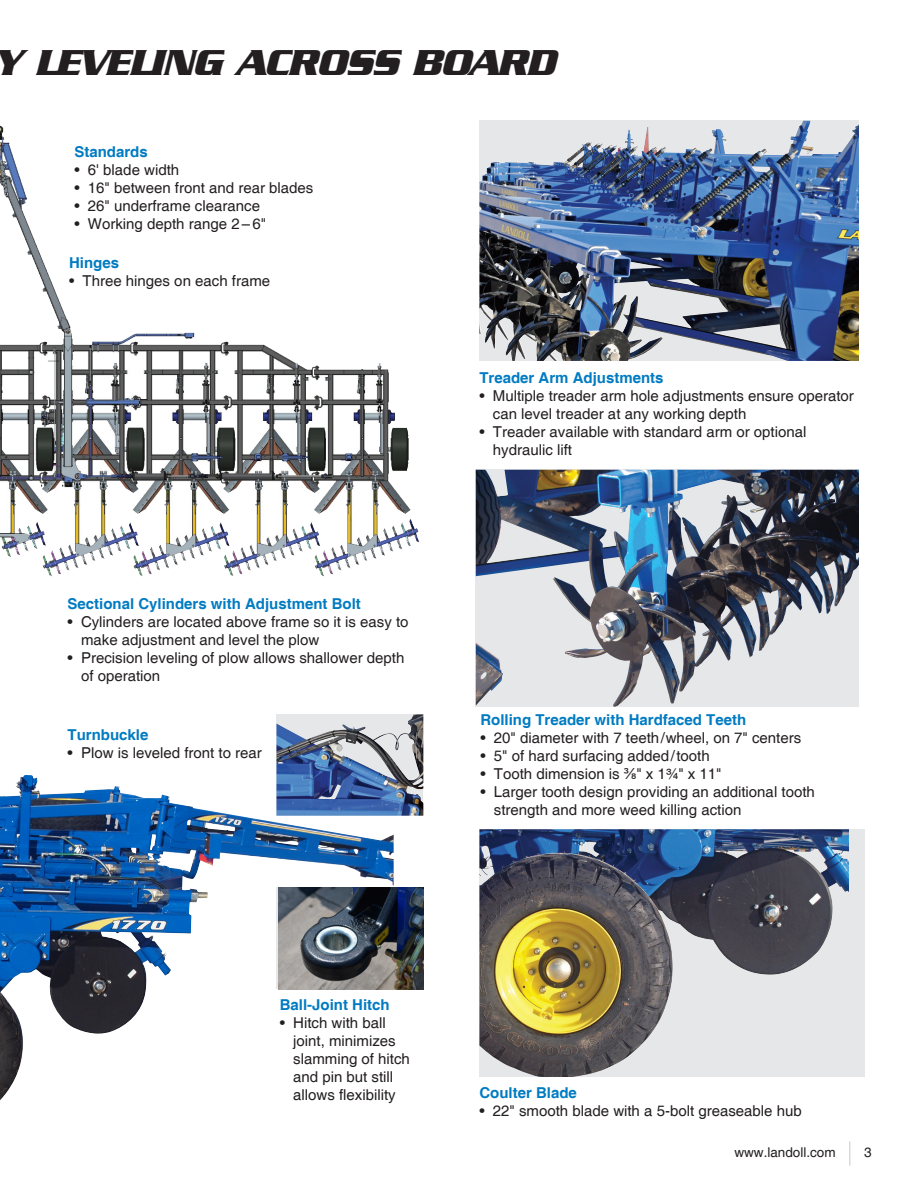
<style>
.page{position:relative;width:918px;height:1188px;background:#fff}
.page>*{position:absolute;margin:0;border:0;box-sizing:border-box;transform-origin:0 0}
.t1{font:italic 700 39px "Serpentine Std";letter-spacing:-.04em;color:#231f20}
.t2{font:15px/18px "Helvetica";color:#231f20}
.t3{font:700 15px "Helvetica";color:#007bc2}
.t4{font:13.5px "Helvetica";color:#231f20}
.s1{font-family:"Arial"}
</style>
<div class="page">
<svg style="left:849px;top:1141px;width:1px;height:25px"></svg>
<img style="left:0;top:125px;width:420px;height:452px">
<img style="left:0;top:775px;width:394px;height:325px">
<div style="left:479px;top:829px;width:386px;height:248px;background:#e6e7e9"></div>
<img style="left:479px;top:829px;width:370px;height:248px">
<svg style="left:760px;top:470px;width:99px;height:237px;background:#81838b"></svg>
<img style="left:476px;top:470px;width:284px;height:237px">
<img style="left:278px;top:888px;width:145px;height:101px">
<img style="left:276px;top:714px;width:147px;height:102px">
<img style="left:479px;top:121px;width:380px;height:240px">
<img style="left:631px;top:121px;width:172px;height:35px">
<h1 class="t1" style="left:-8px;top:40px;width:565px">Y LEVELING ACROSS BOARD</h1>
<p class="t3" style="left:74px;top:142px;width:75px">Standards</p>
<p class="t2" style="left:74px;top:161px;width:106px">• 6' blade width</p>
<p class="t2" style="left:74px;top:179px;width:240px">• 16" between front and rear blades</p>
<p class="t2" style="left:74px;top:197px;width:187px">• 26" underframe clearance</p>
<p class="t2" style="left:74px;top:215px;width:193px">• Working depth range 2 – 6"</p>
<p class="t3" style="left:69px;top:253px;width:52px">Hinges</p>
<p class="t2" style="left:69px;top:272px;width:203px">• Three hinges on each frame</p>
<p class="t3" style="left:68px;top:594px;width:295px">Sectional Cylinders with Adjustment Bolt</p>
<p class="t2" style="left:81px;top:613px;width:329px;text-indent:-14px">• Cylinders are located above frame so it is easy to make adjustment and level the plow</p>
<p class="t2" style="left:81px;top:649px;width:325px;text-indent:-14px">• Precision leveling of plow allows shallower depth of operation</p>
<p class="t3" style="left:68px;top:726px;width:82px">Turnbuckle</p>
<p class="t2" style="left:68px;top:744px;width:196px">• Plow is leveled front to rear</p>
<p class="t3" style="left:479px;top:368px;width:186px">Treader Arm Adjustments</p>
<p class="t2" style="left:493px;top:387px;width:362px;text-indent:-14px">• Multiple treader arm hole adjustments ensure operator can level treader at any working depth</p>
<p class="t2" style="left:493px;top:423px;width:315px;text-indent:-14px">• Treader available with standard arm or optional hydraulic lift</p>
<p class="t3" style="left:480px;top:711px;width:267px">Rolling Treader with Hardfaced Teeth</p>
<p class="t2" style="left:480px;top:730px;width:322px">• 20" diameter with 7 teeth/wheel, on 7" centers</p>
<p class="t2" style="left:480px;top:748px;width:231px">• 5" of hard surfacing added/tooth</p>
<p class="t2" style="left:480px;top:766px;width:243px">• Tooth dimension is <span class="s1">⅜</span>" x 1¾" x 11"</p>
<p class="t2" style="left:494px;top:784px;width:323px;text-indent:-14px">• Larger tooth design providing an additional tooth strength and more weed killing action</p>
<p class="t3" style="left:280px;top:995px;width:112px">Ball-Joint Hitch</p>
<p class="t2" style="left:293px;top:1014px;width:118px;text-indent:-14px">• Hitch with ball joint, minimizes slamming of hitch and pin but still allows flexibility</p>
<p class="t3" style="left:479px;top:1084px;width:99px">Coulter Blade</p>
<p class="t2" style="left:479px;top:1102px;width:324px">• 22" smooth blade with a 5-bolt greaseable hub</p>
<p class="t4" style="left:734px;top:1145px;width:103px">www.landoll.com</p>
<p class="t4" style="left:864px;top:1145px;width:9px">3</p>
</div>
